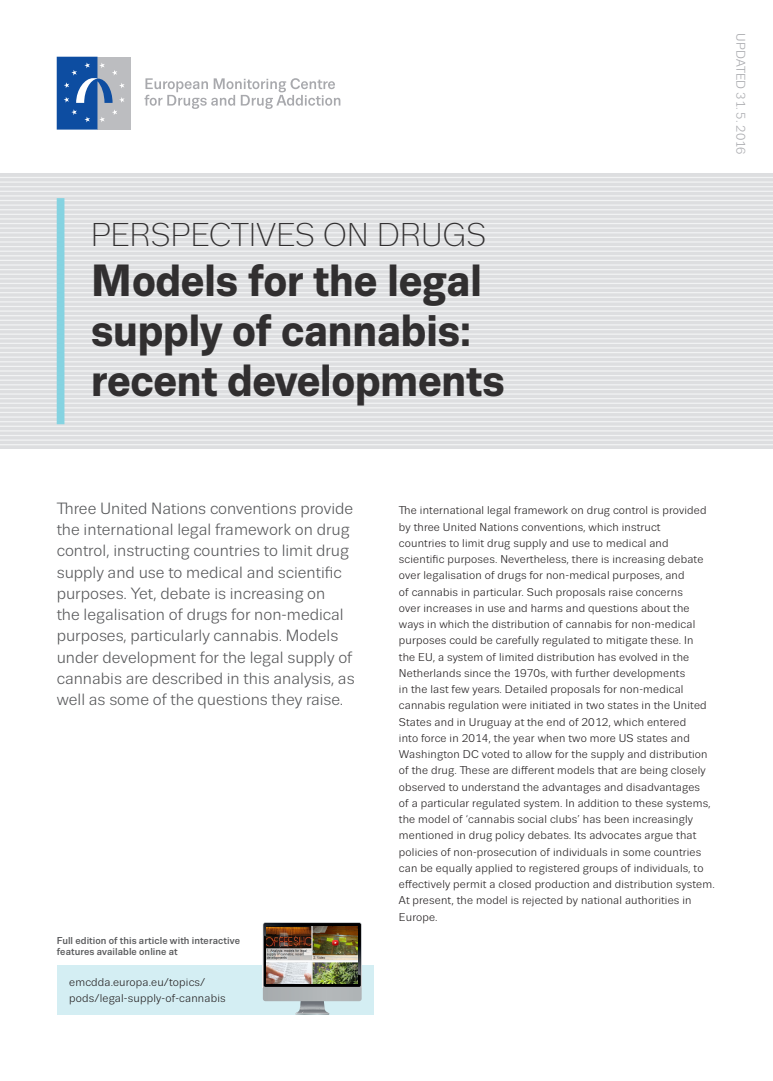
<style>
.page{position:relative;width:773px;height:1081px;background:#fff}
.page>*{position:absolute;margin:0;border:0;box-sizing:border-box;transform-origin:0 0}
.PODs_title{font:700 45px/50px "Trivia Sans";letter-spacing:-.01em;color:#312f30}
.PODs_title-2{font:300 32.88px "Trivia Sans";letter-spacing:-.01em;color:#312f30}
.perex_minus{font:16.25px/21.2px "Trivia Sans";color:#57585a}
.t1{font:12.5px "Trivia Sans";color:#a8a9ad}
.regular_text{font:11.25px/16.2px "Trivia Sans";letter-spacing:.015em;color:#231f20}
.text_no_grid{font:11.25px/16.2px "Trivia Sans";letter-spacing:.015em;color:#231f20}
.picture_name{font:500 10px/11.2px "Trivia Sans";letter-spacing:.01em;color:#57585a}
</style>
<div class="page">
<div style="left:0;top:174px;width:772px;height:275px;background:#dddee0"></div>
<hr style="left:0;top:177px;width:772px;height:1px;background:#f2f3f4">
<hr style="left:0;top:181px;width:772px;height:2px;background:#f2f3f4">
<hr style="left:0;top:186px;width:772px;height:1px;background:#f2f3f4">
<hr style="left:0;top:191px;width:772px;height:1px;background:#f2f3f4">
<hr style="left:0;top:195px;width:772px;height:1px;background:#f2f3f4">
<hr style="left:0;top:200px;width:772px;height:1px;background:#f2f3f4">
<hr style="left:0;top:204px;width:772px;height:2px;background:#f2f3f4">
<hr style="left:0;top:209px;width:772px;height:1px;background:#f2f3f4">
<hr style="left:0;top:214px;width:772px;height:1px;background:#f2f3f4">
<hr style="left:0;top:218px;width:772px;height:2px;background:#f2f3f4">
<hr style="left:0;top:223px;width:772px;height:1px;background:#f2f3f4">
<hr style="left:0;top:227px;width:772px;height:2px;background:#f2f3f4">
<hr style="left:0;top:232px;width:772px;height:1px;background:#f2f3f4">
<hr style="left:0;top:237px;width:772px;height:1px;background:#f2f3f4">
<hr style="left:0;top:241px;width:772px;height:2px;background:#f2f3f4">
<hr style="left:0;top:246px;width:772px;height:1px;background:#f2f3f4">
<hr style="left:0;top:251px;width:772px;height:1px;background:#f2f3f4">
<hr style="left:0;top:255px;width:772px;height:1px;background:#f2f3f4">
<hr style="left:0;top:260px;width:772px;height:1px;background:#f2f3f4">
<hr style="left:0;top:264px;width:772px;height:2px;background:#f2f3f4">
<hr style="left:0;top:269px;width:772px;height:1px;background:#f2f3f4">
<hr style="left:0;top:274px;width:772px;height:1px;background:#f2f3f4">
<hr style="left:0;top:278px;width:772px;height:1px;background:#f2f3f4">
<hr style="left:0;top:283px;width:772px;height:1px;background:#f2f3f4">
<hr style="left:0;top:287px;width:772px;height:2px;background:#f2f3f4">
<hr style="left:0;top:292px;width:772px;height:1px;background:#f2f3f4">
<hr style="left:0;top:297px;width:772px;height:1px;background:#f2f3f4">
<hr style="left:0;top:301px;width:772px;height:1px;background:#f2f3f4">
<hr style="left:0;top:306px;width:772px;height:1px;background:#f2f3f4">
<hr style="left:0;top:310px;width:772px;height:2px;background:#f2f3f4">
<hr style="left:0;top:315px;width:772px;height:1px;background:#f2f3f4">
<hr style="left:0;top:320px;width:772px;height:1px;background:#f2f3f4">
<hr style="left:0;top:324px;width:772px;height:1px;background:#f2f3f4">
<hr style="left:0;top:329px;width:772px;height:1px;background:#f2f3f4">
<hr style="left:0;top:333px;width:772px;height:2px;background:#f2f3f4">
<hr style="left:0;top:338px;width:772px;height:1px;background:#f2f3f4">
<hr style="left:0;top:343px;width:772px;height:1px;background:#f2f3f4">
<hr style="left:0;top:347px;width:772px;height:1px;background:#f2f3f4">
<hr style="left:0;top:352px;width:772px;height:1px;background:#f2f3f4">
<hr style="left:0;top:356px;width:772px;height:2px;background:#f2f3f4">
<hr style="left:0;top:361px;width:772px;height:1px;background:#f2f3f4">
<hr style="left:0;top:366px;width:772px;height:1px;background:#f2f3f4">
<hr style="left:0;top:370px;width:772px;height:2px;background:#f2f3f4">
<hr style="left:0;top:375px;width:772px;height:1px;background:#f2f3f4">
<hr style="left:0;top:379px;width:772px;height:2px;background:#f2f3f4">
<hr style="left:0;top:384px;width:772px;height:1px;background:#f2f3f4">
<hr style="left:0;top:389px;width:772px;height:1px;background:#f2f3f4">
<hr style="left:0;top:393px;width:772px;height:2px;background:#f2f3f4">
<hr style="left:0;top:398px;width:772px;height:1px;background:#f2f3f4">
<hr style="left:0;top:403px;width:772px;height:1px;background:#f2f3f4">
<hr style="left:0;top:407px;width:772px;height:1px;background:#f2f3f4">
<hr style="left:0;top:412px;width:772px;height:1px;background:#f2f3f4">
<hr style="left:0;top:416px;width:772px;height:2px;background:#f2f3f4">
<hr style="left:0;top:421px;width:772px;height:1px;background:#f2f3f4">
<hr style="left:0;top:426px;width:772px;height:1px;background:#f2f3f4">
<hr style="left:0;top:430px;width:772px;height:1px;background:#f2f3f4">
<hr style="left:0;top:435px;width:772px;height:1px;background:#f2f3f4">
<hr style="left:0;top:439px;width:772px;height:2px;background:#f2f3f4">
<hr style="left:0;top:444px;width:772px;height:1px;background:#f2f3f4">
<div style="left:57px;top:198px;width:7px;height:226px;background:#85d3e1"></div>
<svg style="left:144px;top:78px;width:196px;height:31px"></svg>
<div style="left:97px;top:57px;width:34px;height:73px;background:#bcbdc0"></div>
<svg style="left:57px;top:57px;width:68px;height:73px"></svg>
<div style="left:57px;top:965px;width:316px;height:49px;background:#d4eef3"></div>
<svg style="left:262px;top:925px;width:100px;height:62px"></svg>
<svg style="left:263px;top:922px;width:98px;height:92px"></svg>
<img style="left:267px;top:926px;width:90px;height:58px">
<p class="PODs_title-2" style="left:91px;top:217px;width:397px">PERSPECTIVES ON DRUGS</p>
<p class="PODs_title" style="left:91px;top:256px;width:415px">Models for the legal supply of cannabis: recent developments</p>
<p class="t1" style="left:747px;top:33px;width:122px;rotate:90deg">UPDATED 31. 5. 2016</p>
<p class="perex_minus" style="left:57px;top:498px;width:299px">Three United Nations conventions provide the international legal framework on drug control, instructing countries to limit drug supply and use to medical and scientific purposes. Yet, debate is increasing on<br>the legalisation of drugs for non-medical purposes, particularly cannabis. Models under development for the legal supply of cannabis are described in this analysis, as well as some of the questions they raise.</p>
<p class="picture_name" style="left:57px;top:935px;width:185px">Full edition of this article with interactive features available online at</p>
<p class="text_no_grid" style="left:69px;top:974px;width:158px">emcdda.europa.eu/topics/ pods/legal-supply-of-cannabis</p>
<p class="regular_text" style="left:399px;top:502px;width:317px">The international legal framework on drug control is provided by three United Nations conventions, which instruct<br>countries to limit drug supply and use to medical and scientific purposes. Nevertheless, there is increasing debate over legalisation of drugs for non-medical purposes, and<br>of cannabis in particular. Such proposals raise concerns<br>over increases in use and harms and questions about the ways in which the distribution of cannabis for non-medical purposes could be carefully regulated to mitigate these. In<br>the EU, a system of limited distribution has evolved in the Netherlands since the 1970s, with further developments<br>in the last few years. Detailed proposals for non-medical cannabis regulation were initiated in two states in the United States and in Uruguay at the end of 2012, which entered<br>into force in 2014, the year when two more US states and Washington DC voted to allow for the supply and distribution of the drug. These are different models that are being closely observed to understand the advantages and disadvantages<br>of a particular regulated system. In addition to these systems, the model of ‘cannabis social clubs’ has been increasingly mentioned in drug policy debates. Its advocates argue that policies of non-prosecution of individuals in some countries can be equally applied to registered groups of individuals, to effectively permit a closed production and distribution system.<br>At present, the model is rejected by national authorities in Europe.</p>
</div>
